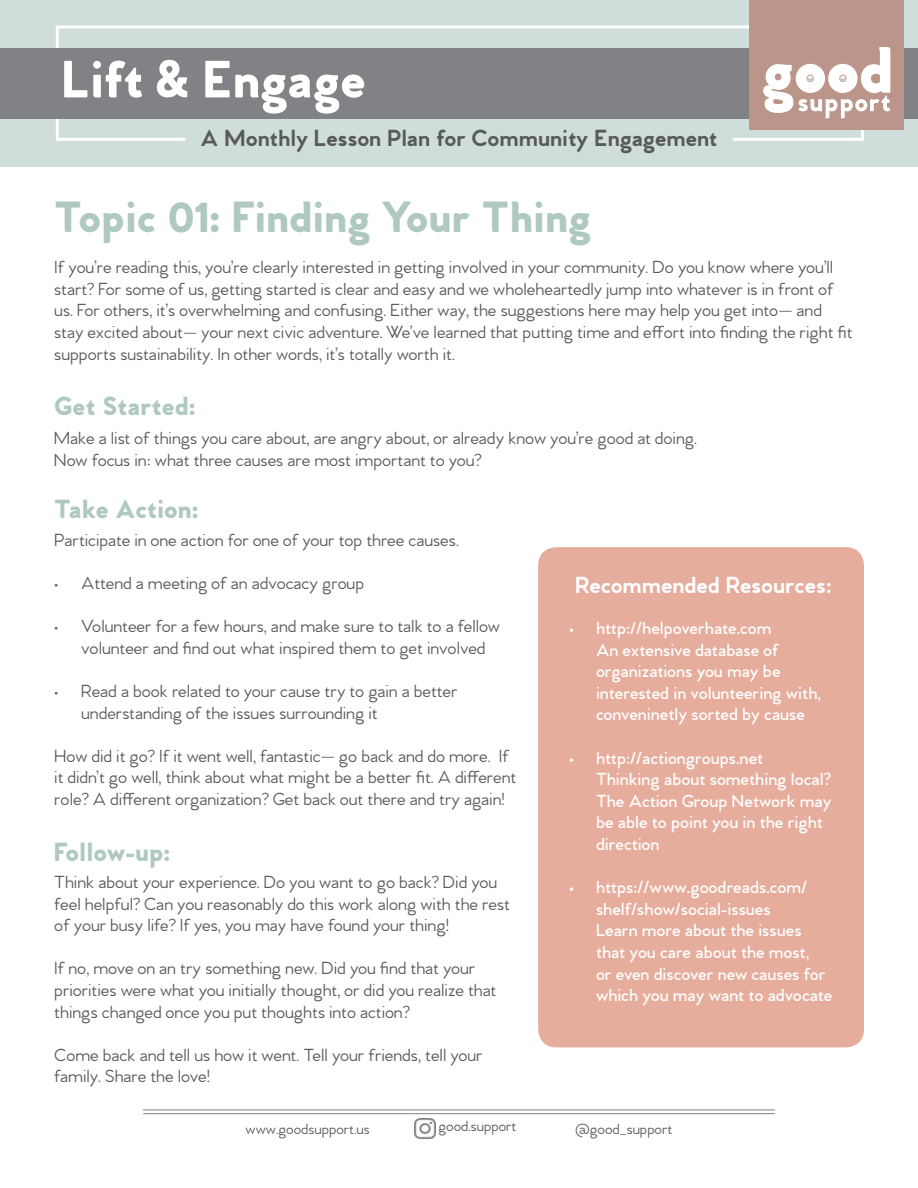
<style>
.page{position:relative;width:918px;height:1188px;background:#fff}
.page>*{position:absolute;margin:0;border:0;box-sizing:border-box;transform-origin:0 0}
.t1{font:900 54px "Venti CF";letter-spacing:-.005em;color:#fff}
.t2{font:900 45px "Venti CF";letter-spacing:-.005em;color:#afc8c2}
.t3{font:900 27px "Venti CF";color:#afc8c2}
.t4{font:700 24px "Venti CF";letter-spacing:-.005em;color:#58595b}
.t5{font:700 24px "Venti CF";color:#fff}
.t6{font:500 18px/21.6px "Venti CF";color:#58595b}
.t7{font:600 18px/21.6px "Venti CF";color:#fff}
.t8{font:500 15px "Venti CF";color:#58595b}
</style>
<div class="page">
<div style="left:0;top:0;width:918px;height:166px;background:#cfdddb"></div>
<svg style="left:54px;top:25px;width:810px;height:116px"></svg>
<div style="left:0;top:49px;width:918px;height:70px;background:#808285"></div>
<div style="left:538px;top:547px;width:326px;height:500px;background:#e6ac9c;border-radius:18px"></div>
<div style="left:749px;top:0;width:155px;height:130px;background:#bb9589"></div>
<svg style="left:763px;top:64px;width:30px;height:49px"></svg>
<div style="left:796px;top:64px;width:29px;height:29px;background:#fff;border-radius:50%"></div>
<svg style="left:799px;top:47px;width:91px;height:71px"></svg>
<hr style="left:143px;top:1110px;width:632px;height:1px;background:#808285">
<hr style="left:143px;top:1113px;width:632px;height:1px;background:#808285">
<img style="left:415px;top:1119px;width:20px;height:20px">
<h1 class="t1" style="left:61px;top:46px;width:306px">Lift &amp; Engage</h1>
<h3 class="t4" style="left:201px;top:124px;width:518px">A Monthly Lesson Plan for Community Engagement</h3>
<h2 class="t2" style="left:54px;top:190px;width:538px">Topic 01: Finding Your Thing</h2>
<p class="t6" style="left:54px;top:257px;width:800px">If you’re reading this, you’re clearly interested in getting involved in your community. Do you know where you’ll start? For some of us, getting started is clear and easy and we wholeheartedly jump into whatever is in front of us. For others, it’s overwhelming and confusing. Either way, the suggestions here may help you get into— and stay excited about— your next civic adventure. We’ve learned that putting time and effort into finding the right fit supports sustainability. In other words, it’s totally worth it.</p>
<h3 class="t3" style="left:54px;top:390px;width:143px">Get Started:</h3>
<p class="t6" style="left:54px;top:428px;width:645px">Make a list of things you care about, are angry about, or already know you’re good at doing.<br>Now focus in: what three causes are most important to you?</p>
<h3 class="t3" style="left:54px;top:493px;width:146px">Take Action:</h3>
<p class="t6" style="left:54px;top:530px;width:406px">Participate in one action for one of your top three causes.</p>
<p class="t6" style="left:54px;top:573px;width:311px">• Attend a meeting of an advocacy group</p>
<p class="t6" style="left:81px;top:616px;width:420px;text-indent:-27px">• Volunteer for a few hours, and make sure to talk to a fellow volunteer and find out what inspired them to get involved</p>
<p class="t6" style="left:81px;top:681px;width:378px;text-indent:-27px">• Read a book related to your cause try to gain a better understanding of the issues surrounding it</p>
<p class="t6" style="left:54px;top:746px;width:463px">How did it go? If it went well, fantastic— go back and do more. If it didn’t go well, think about what might be a better fit. A different role? A different organization? Get back out there and try again!</p>
<h3 class="t5" style="left:575px;top:571px;width:258px">Recommended Resources:</h3>
<p class="t7" style="left:596px;top:618px;width:227px;text-indent:-27px">• http://helpoverhate.com<br>An extensive database of organizations you may be interested in volunteering with, conveninetly sorted by cause</p>
<p class="t7" style="left:596px;top:747px;width:237px;text-indent:-27px">• http://actiongroups.net<br>Thinking about something local?<br>The Action Group Network may be able to point you in the right direction</p>
<p class="t7" style="left:596px;top:877px;width:238px;text-indent:-27px">• https://www.goodreads.com/ shelf/show/social-issues<br>Learn more about the issues that you care about the most,<br>or even discover new causes for which you may want to advocate</p>
<h3 class="t3" style="left:54px;top:835px;width:118px">Follow-up:</h3>
<p class="t6" style="left:54px;top:872px;width:457px">Think about your experience. Do you want to go back? Did you feel helpful? Can you reasonably do this work along with the rest of your busy life? If yes, you may have found your thing!</p>
<p class="t6" style="left:54px;top:958px;width:444px">If no, move on an try something new. Did you find that your priorities were what you initially thought, or did you realize that things changed once you put thoughts into action?</p>
<p class="t6" style="left:54px;top:1045px;width:430px">Come back and tell us how it went. Tell your friends, tell your family. Share the love!</p>
<p class="t8" style="left:246px;top:1119px;width:126px">www.goodsupport.us</p>
<p class="t8" style="left:438px;top:1117px;width:80px">good.support</p>
<p class="t8" style="left:575px;top:1119px;width:99px">@good_support</p>
</div>
